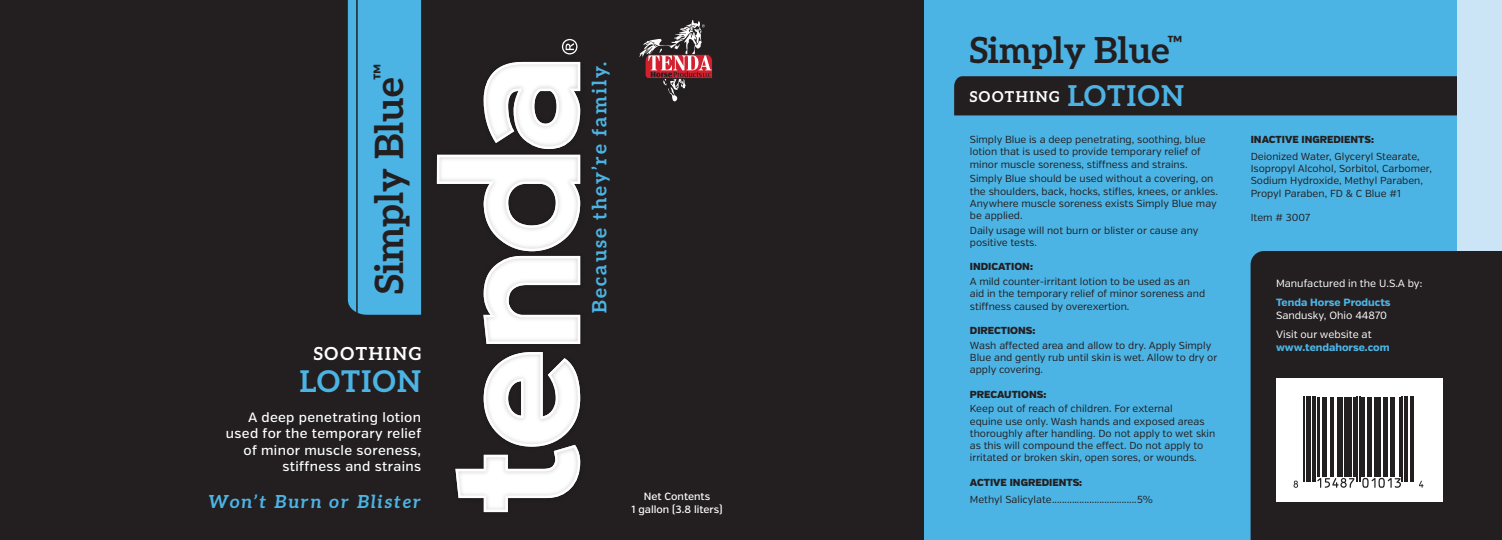
<style>
.page{position:relative;width:1502px;height:540px;background:#fff}
.page>*{position:absolute;margin:0;border:0;box-sizing:border-box;transform-origin:0 0}
.t1{font:700 39px "Aleo";color:#231f20}
.t2{font:700 36px "Aleo";color:#231f20}
.t3{font:700 30px "Aleo";letter-spacing:.05em;color:#4cb4e5}
.t4{font:700 28.8px "Aleo";letter-spacing:.05em;color:#4cb4e5}
.t5{font:700 19.65px "Aleo";letter-spacing:.1em;color:#4cb4e5}
.t6{font:italic 700 18px "Aleo";letter-spacing:.1em;color:#4cb4e5}
.t7{font:700 18px "Aleo";letter-spacing:.1em;color:#fff}
.t8{font:700 15px "Aleo";letter-spacing:.1em;color:#fff}
.t9{font:500 13.5px/16.2px "Verb";letter-spacing:.025em;color:#fff;text-align:right}
.t10{font:800 10.5px/12.6px "Verb";color:#4cb4e5}
.t11{font:500 10.5px/12.6px "Verb";color:#fff;text-align:center}
.t12{font:10.5px "Verb";color:#fff}
.t13{font:10.2px/12.3px "Verb";color:#231f20}
.t14{font:900 10.2px "Verb";color:#231f20}
.s1{font-weight:400;color:#fff}
</style>
<div class="page">
<div style="left:0;top:0;width:975px;height:540px;background:#231f20"></div>
<div style="left:924px;top:0;width:577px;height:540px;background:#4cb4e5"></div>
<div style="left:348px;top:0;width:73px;height:315px;background:#4cb4e5"></div>
<hr style="left:356px;top:0;width:2px;height:323px;background:#231f20">
<div style="left:954px;top:76px;width:503px;height:39px;background:#231f20"></div>
<div style="left:1457px;top:0;width:44px;height:271px;background:#cbe4f6"></div>
<div style="left:1250px;top:251px;width:251px;height:289px;background:#231f20"></div>
<div style="left:1275px;top:379px;width:166px;height:123px;background:#fff"></div>
<svg style="left:1294px;top:397px;width:128px;height:91px"></svg>
<svg style="left:1293px;top:481px;width:4px;height:7px"></svg>
<hr style="left:1303px;top:397px;width:1px;height:85px;background:#231f20">
<hr style="left:1305px;top:397px;width:1px;height:85px;background:#231f20">
<hr style="left:1308px;top:397px;width:2px;height:85px;background:#231f20">
<svg style="left:1311px;top:397px;width:4px;height:85px"></svg>
<hr style="left:1317px;top:397px;width:2px;height:80px;background:#231f20">
<hr style="left:1322px;top:397px;width:1px;height:80px;background:#231f20">
<hr style="left:1324px;top:397px;width:2px;height:80px;background:#231f20">
<hr style="left:1330px;top:397px;width:1px;height:80px;background:#231f20">
<hr style="left:1332px;top:397px;width:1px;height:80px;background:#231f20">
<hr style="left:1336px;top:397px;width:3px;height:80px;background:#231f20">
<hr style="left:1340px;top:397px;width:2px;height:80px;background:#231f20">
<svg style="left:1343px;top:397px;width:4px;height:80px"></svg>
<svg style="left:1317px;top:478px;width:37px;height:10px"></svg>
<hr style="left:1348px;top:397px;width:4px;height:80px;background:#231f20">
<hr style="left:1353px;top:397px;width:2px;height:80px;background:#231f20">
<hr style="left:1356px;top:397px;width:1px;height:85px;background:#231f20">
<hr style="left:1358px;top:397px;width:2px;height:85px;background:#231f20">
<hr style="left:1361px;top:397px;width:3px;height:80px;background:#231f20">
<hr style="left:1367px;top:397px;width:1px;height:80px;background:#231f20">
<hr style="left:1369px;top:397px;width:2px;height:80px;background:#231f20">
<hr style="left:1373px;top:397px;width:3px;height:80px;background:#231f20">
<hr style="left:1377px;top:397px;width:3px;height:80px;background:#231f20">
<hr style="left:1383px;top:397px;width:1px;height:80px;background:#231f20">
<hr style="left:1385px;top:397px;width:2px;height:80px;background:#231f20">
<hr style="left:1390px;top:397px;width:2px;height:80px;background:#231f20">
<svg style="left:1362px;top:478px;width:38px;height:10px"></svg>
<hr style="left:1393px;top:397px;width:1px;height:80px;background:#231f20">
<hr style="left:1399px;top:397px;width:1px;height:80px;background:#231f20">
<hr style="left:1401px;top:397px;width:1px;height:85px;background:#231f20">
<svg style="left:1403px;top:397px;width:4px;height:85px"></svg>
<hr style="left:1409px;top:397px;width:1px;height:85px;background:#231f20">
<hr style="left:1412px;top:397px;width:1px;height:85px;background:#231f20">
<svg style="left:1418px;top:481px;width:5px;height:7px"></svg>
<svg style="left:639px;top:20px;width:74px;height:82px"></svg>
<svg style="left:562px;top:39px;width:15px;height:15px"></svg>
<img style="left:436px;top:61px;width:145px;height:452px">
<svg style="left:455px;top:352px;width:125px;height:160px"></svg>
<svg style="left:483px;top:62px;width:97px;height:87px"></svg>
<svg style="left:437px;top:155px;width:143px;height:189px"></svg>
<p class="t1" style="left:366px;top:294px;width:231px;rotate:-90deg">Simply Blue<sup>™</sup></p>
<p class="t7" style="left:314px;top:343px;width:109px">SOOTHING</p>
<p class="t3" style="left:300px;top:364px;width:123px">LOTION</p>
<p class="t9" style="left:226px;top:410px;width:197px">A deep penetrating lotion used for the temporary relief of minor muscle soreness, stiffness and strains</p>
<p class="t6" style="left:209px;top:491px;width:214px">Won’t Burn or Blister</p>
<p class="t5" style="left:588px;top:313px;width:253px;rotate:-90deg">Because they’re family.</p>
<p class="t11" style="left:631px;top:490px;width:92px">Net Contents<br>1 gallon (3.8 liters)</p>
<p class="t2" style="left:969px;top:30px;width:214px">Simply Blue<sup>™</sup></p>
<p class="t8" style="left:969px;top:88px;width:91px">SOOTHING</p>
<p class="t4" style="left:1067px;top:79px;width:118px">LOTION</p>
<p class="t13" style="left:969px;top:134px;width:237px">Simply Blue is a deep penetrating, soothing, blue lotion that is used to provide temporary relief of minor muscle soreness, stiffness and strains.</p>
<p class="t13" style="left:969px;top:173px;width:249px">Simply Blue should be used without a covering, on the shoulders, back, hocks, stifles, knees, or ankles.<br>Anywhere muscle soreness exists Simply Blue may be applied.</p>
<p class="t13" style="left:969px;top:224px;width:230px">Daily usage will not burn or blister or cause any positive tests.</p>
<p class="t14" style="left:969px;top:261px;width:65px">INDICATION:</p>
<p class="t13" style="left:969px;top:276px;width:237px">A mild counter-irritant lotion to be used as an aid in the temporary relief of minor soreness and stiffness caused by overexertion.</p>
<p class="t14" style="left:969px;top:324px;width:67px">DIRECTIONS:</p>
<p class="t13" style="left:969px;top:339px;width:249px">Wash affected area and allow to dry. Apply Simply<br>Blue and gently rub until skin is wet. Allow to dry or apply covering.</p>
<p class="t14" style="left:969px;top:388px;width:78px">PRECAUTIONS:</p>
<p class="t13" style="left:969px;top:403px;width:247px">Keep out of reach of children. For external<br>equine use only. Wash hands and exposed areas thoroughly after handling. Do not apply to wet skin as this will compound the effect. Do not apply to irritated or broken skin, open sores, or wounds.</p>
<p class="t14" style="left:969px;top:476px;width:114px">ACTIVE INGREDIENTS:</p>
<p class="t13" style="left:969px;top:493px;width:185px">Methyl Salicylate..................................5%</p>
<p class="t14" style="left:1250px;top:133px;width:125px">INACTIVE INGREDIENTS:</p>
<p class="t13" style="left:1250px;top:150px;width:183px">Deionized Water, Glyceryl Stearate, Isopropyl Alcohol, Sorbitol, Carbomer, Sodium Hydroxide, Methyl Paraben, Propyl Paraben, FD &amp; C Blue #1</p>
<p class="t13" style="left:1250px;top:212px;width:61px">Item # 3007</p>
<p class="t12" style="left:1275px;top:277px;width:148px">Manufactured in the U.S.A by:</p>
<p class="t10" style="left:1275px;top:296px;width:116px">Tenda Horse Products<br><span class="s1">Sandusky, Ohio 44870</span></p>
<p class="t10" style="left:1275px;top:328px;width:115px"><span class="s1">Visit our website at </span>www.tendahorse.com</p>
</div>
